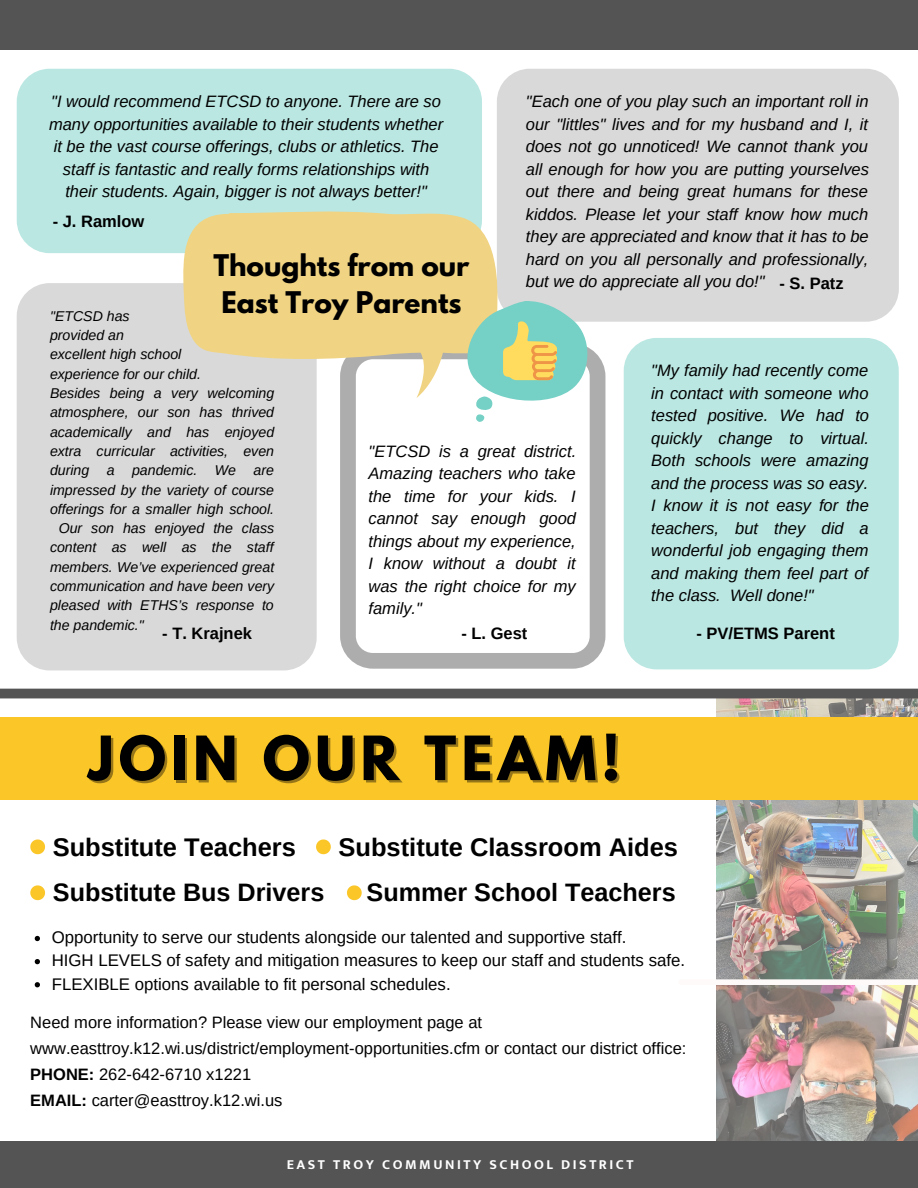
<style>
.page{position:relative;width:918px;height:1188px;background:#fff}
.page>*{position:absolute;margin:0;border:0;box-sizing:border-box;transform-origin:0 0}
.t1{font:700 54px "League Spartan";letter-spacing:.095em;color:#000}
.t2{font:700 26.4px/36.8px "League Spartan";color:#000;text-align:center}
.t3{font:700 25.5px "Arimo";color:#000}
.t4{font:700 25.2px "Arimo";color:#000}
.t5{font:16.8px "Arimo";color:#000}
.t6{font:italic 16.5px/22.5px "Arimo";color:#000;text-align:justify}
.t7{font:16.5px/25.8px "Arimo";color:#000}
.t8{font:700 16.5px "Arimo";color:#000}
.t9{font:italic 14.1px "Arimo";color:#000}
.t10{font:700 13.95px "Mukta";letter-spacing:.18em;color:#fff}
.s1{font-weight:700}
</style>
<div class="page">
<div style="left:0;top:0;width:918px;height:49px;background:#545454"></div>
<img style="left:717px;top:698px;width:201px;height:443px">
<div style="left:0;top:1141px;width:918px;height:47px;background:#545454"></div>
<div style="left:17px;top:283px;width:300px;height:387px;background:#d9d9d9;border-radius:33px"></div>
<div style="left:0;top:689px;width:918px;height:9px;background:#545454"></div>
<div style="left:0;top:718px;width:918px;height:82px;background:#fac628"></div>
<svg style="left:35px;top:936px;width:5px;height:5px"></svg>
<svg style="left:35px;top:959px;width:5px;height:5px"></svg>
<svg style="left:35px;top:982px;width:5px;height:5px"></svg>
<div style="left:681px;top:979px;width:237px;height:6px;background:#fffafa"></div>
<svg style="left:30px;top:839px;width:15px;height:15px"></svg>
<svg style="left:30px;top:885px;width:15px;height:15px"></svg>
<svg style="left:316px;top:839px;width:15px;height:15px"></svg>
<svg style="left:347px;top:885px;width:15px;height:15px"></svg>
<svg style="left:340px;top:347px;width:265px;height:322px"></svg>
<div style="left:497px;top:69px;width:402px;height:253px;background:#d9d9d9;border-radius:33px"></div>
<div style="left:17px;top:69px;width:465px;height:184px;background:#bae7e2;border-radius:33px"></div>
<svg style="left:183px;top:211px;width:314px;height:187px;fill:#f0d483"></svg>
<svg style="left:467px;top:301px;width:120px;height:120px"></svg>
<div style="left:624px;top:338px;width:275px;height:331px;background:#bae7e2;border-radius:33px"></div>
<p class="t6" style="left:49px;top:90px;width:396px;text-align:center">"I would recommend ETCSD to anyone. There are so many opportunities available to their students whether it be the vast course offerings, clubs or athletics. The staff is fantastic and really forms relationships with their students. Again, bigger is not always better!"</p>
<p class="t8" style="left:53px;top:212px;width:93px">- J. Ramlow</p>
<p class="t6" style="left:526px;top:90px;width:345px">"Each one of you play such an important roll in our "littles" lives and for my husband and I, it does not go unnoticed! We cannot thank you all enough for how you are putting yourselves out there and being great humans for these kiddos. Please let your staff know how much they are appreciated and know that it has to be hard on you all personally and professionally, but we do appreciate all you do!"</p>
<p class="t2" style="left:213px;top:250px;width:258px">Thoughts from our<br>East Troy Parents</p>
<p class="t8" style="left:780px;top:274px;width:66px">- S. Patz</p>
<p class="t9" style="left:50px;top:308px;width:81px">"ETCSD has</p>
<p class="t9" style="left:50px;top:327px;width:75px">provided an</p>
<p class="t9" style="left:50px;top:347px;width:133px">excellent high school</p>
<p class="t9" style="left:50px;top:366px;width:152px">experience for our child.</p>
<p class="t9" style="left:50px;top:385px;width:226px">Besides being a very welcoming</p>
<p class="t9" style="left:50px;top:405px;width:226px">atmosphere, our son has thrived</p>
<p class="t9" style="left:50px;top:424px;width:226px">academically and has enjoyed</p>
<p class="t9" style="left:50px;top:443px;width:226px">extra curricular activities, even</p>
<p class="t9" style="left:50px;top:462px;width:225px">during a pandemic. We are</p>
<p class="t9" style="left:50px;top:482px;width:226px">impressed by the variety of course</p>
<p class="t9" style="left:50px;top:501px;width:226px">offerings for a smaller high school.</p>
<p class="t9" style="left:59px;top:520px;width:217px">Our son has enjoyed the class</p>
<p class="t9" style="left:50px;top:540px;width:225px">content as well as the staff</p>
<p class="t9" style="left:50px;top:559px;width:226px">members. We’ve experienced great</p>
<p class="t9" style="left:50px;top:578px;width:226px">communication and have been very</p>
<p class="t9" style="left:50px;top:598px;width:225px">pleased with ETHS’s response to</p>
<p class="t9" style="left:50px;top:617px;width:95px">the pandemic."</p>
<p class="t6" style="left:651px;top:359px;width:219px">"My family had recently come in contact with someone who tested positive. We had to quickly change to virtual.<br>Both schools were amazing and the process was so easy.<br>I know it is not easy for the teachers, but they did a wonderful job engaging them and making them feel part of the class. Well done!"</p>
<p class="t8" style="left:697px;top:624px;width:140px">- PV/ETMS Parent</p>
<p class="t6" style="left:369px;top:440px;width:209px">"ETCSD is a great district.<br>Amazing teachers who take the time for your kids. I cannot say enough good things about my experience, I know without a doubt it was the right choice for my family."</p>
<p class="t8" style="left:462px;top:624px;width:67px">- L. Gest</p>
<p class="t8" style="left:162px;top:624px;width:91px">- T. Krajnek</p>
<p class="t1" style="left:88px;top:731px;width:534px">JOIN OUR TEAM!</p>
<p class="t3" style="left:53px;top:832px;width:245px">Substitute Teachers</p>
<p class="t3" style="left:339px;top:832px;width:341px">Substitute Classroom Aides</p>
<p class="t4" style="left:53px;top:879px;width:273px">Substitute Bus Drivers</p>
<p class="t4" style="left:367px;top:879px;width:311px">Summer School Teachers</p>
<p class="t5" style="left:52px;top:928px;width:576px">Opportunity to serve our students alongside our talented and supportive staff.</p>
<p class="t5" style="left:52px;top:951px;width:635px">HIGH LEVELS of safety and mitigation measures to keep our staff and students safe.</p>
<p class="t5" style="left:52px;top:974px;width:400px">FLEXIBLE options available to fit personal schedules.</p>
<p class="t7" style="left:30px;top:1009px;width:658px">Need more information? Please view our employment page at www.easttroy.k12.wi.us/district/employment-opportunities.cfm or contact our district office:</p>
<p class="t7" style="left:30px;top:1061px;width:222px"><span class="s1">PHONE:</span> 262-642-6710 x1221</p>
<p class="t7" style="left:30px;top:1087px;width:254px"><span class="s1">EMAIL:</span> carter@easttroy.k12.wi.us</p>
<p class="t10" style="left:287px;top:1156px;width:348px">EAST TROY COMMUNITY SCHOOL DISTRICT</p>
</div>
